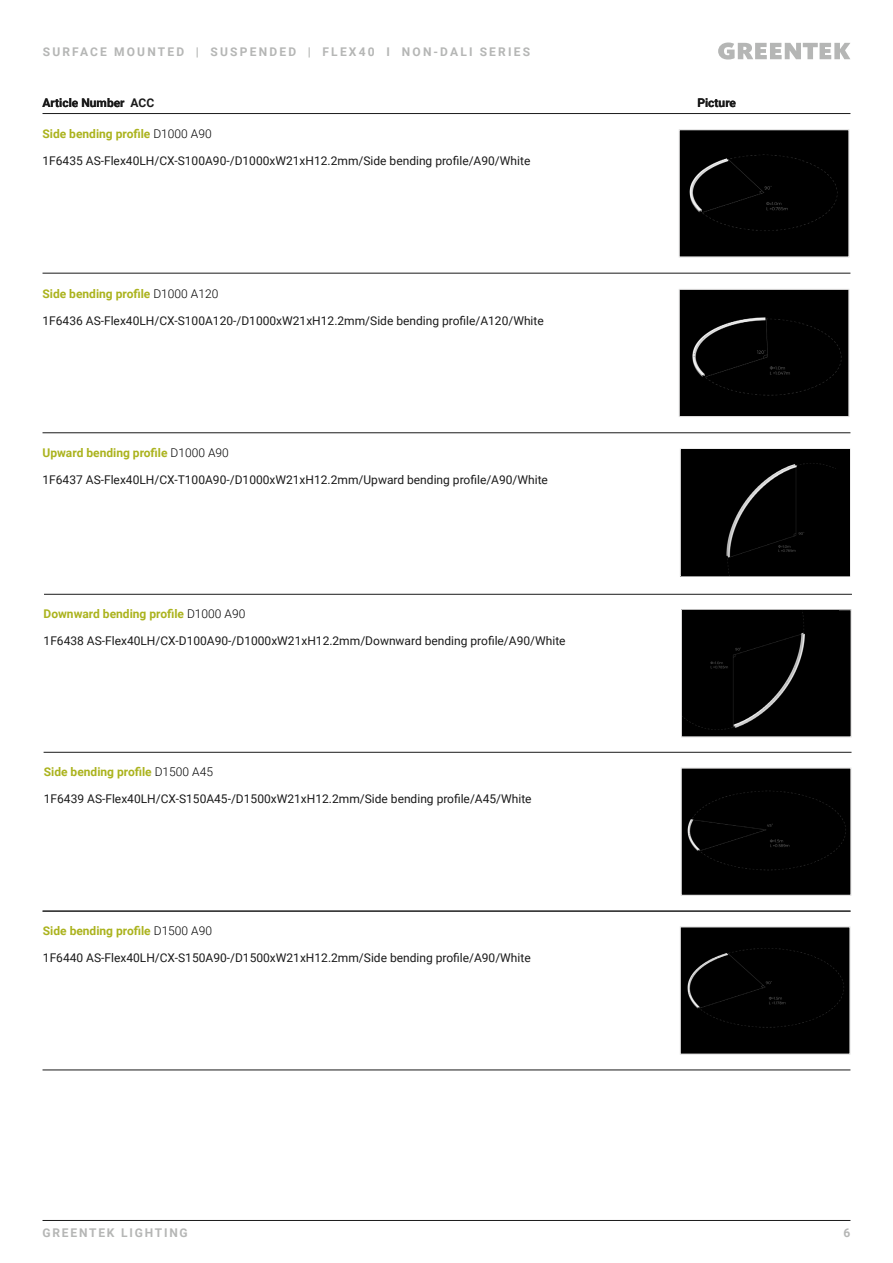
<style>
.page{position:relative;width:893px;height:1263px;background:#fff}
.page>*{position:absolute;margin:0;border:0;box-sizing:border-box;transform-origin:0 0}
.t1{font:12px "Roboto";color:#1a1a1a}
.t2{font:700 12px "Roboto";color:#abb31e}
.t3{font:700 12px "Roboto";letter-spacing:.185em;color:#b5b6b5}
.t4{font:700 12px "Roboto";color:#1a1a1a}
.t5{font:700 12px "Roboto";letter-spacing:.15em;color:#b5b6b5}
.s1{font-weight:300;color:#000}
</style>
<div class="page">
<svg style="left:718px;top:43px;width:132px;height:17px"></svg>
<hr style="left:43px;top:1220px;width:807px;height:1px;background:#1a1a1a">
<div style="left:680px;top:448px;width:170px;height:129px;border:1px solid #dedddd"></div>
<div style="left:681px;top:449px;width:168px;height:127px;background:#000"></div>
<img style="left:726px;top:463px;width:108px;height:113px">
<div style="left:681px;top:291px;width:166px;height:124px;background:#000"></div>
<div style="left:681px;top:131px;width:166px;height:124px;background:#000"></div>
<div style="left:679px;top:289px;width:170px;height:128px;border:1px solid #dedddd"></div>
<div style="left:679px;top:129px;width:170px;height:128px;border:1px solid #dedddd"></div>
<hr style="left:43px;top:113px;width:807px;height:1px;background:#1a1a1a">
<hr style="left:43px;top:273px;width:807px;height:1px;background:#1a1a1a">
<hr style="left:43px;top:432px;width:807px;height:1px;background:#1a1a1a">
<div style="left:683px;top:769px;width:166px;height:125px;background:#000"></div>
<div style="left:681px;top:767px;width:170px;height:129px;border:1px solid #dedddd"></div>
<div style="left:681px;top:610px;width:170px;height:127px;background:#000"></div>
<div style="left:681px;top:609px;width:171px;height:128px;border:1px solid #dedddd"></div>
<img style="left:683px;top:610px;width:156px;height:120px">
<hr style="left:44px;top:752px;width:807px;height:1px;background:#1a1a1a">
<hr style="left:44px;top:594px;width:808px;height:1px;background:#1a1a1a">
<div style="left:682px;top:928px;width:166px;height:125px;background:#000"></div>
<div style="left:680px;top:926px;width:170px;height:129px;border:1px solid #dedddd"></div>
<hr style="left:43px;top:911px;width:808px;height:1px;background:#1a1a1a">
<hr style="left:43px;top:1069px;width:807px;height:1px;background:#1a1a1a">
<p class="t3" style="left:43px;top:43px;width:489px">SURFACE MOUNTED | SUSPENDED | FLEX40 I NON-DALI SERIES</p>
<p class="t4" style="left:43px;top:94px;width:113px">Article Number ACC</p>
<p class="t4" style="left:697px;top:94px;width:40px">Picture</p>
<p class="t2" style="left:43px;top:126px;width:171px">Side bending profile <span class="s1">D1000 A90</span></p>
<p class="t1" style="left:43px;top:153px;width:489px">1F6435 AS-Flex40LH/CX-S100A90-/D1000xW21xH12.2mm/Side bending profile/A90/White</p>
<p class="t2" style="left:43px;top:285px;width:177px">Side bending profile <span class="s1">D1000 A120</span></p>
<p class="t1" style="left:43px;top:312px;width:503px">1F6436 AS-Flex40LH/CX-S100A120-/D1000xW21xH12.2mm/Side bending profile/A120/White</p>
<p class="t2" style="left:43px;top:445px;width:188px">Upward bending profile <span class="s1">D1000 A90</span></p>
<p class="t1" style="left:43px;top:472px;width:507px">1F6437 AS-Flex40LH/CX-T100A90-/D1000xW21xH12.2mm/Upward bending profile/A90/White</p>
<p class="t2" style="left:44px;top:605px;width:203px">Downward bending profile <span class="s1">D1000 A90</span></p>
<p class="t1" style="left:44px;top:632px;width:523px">1F6438 AS-Flex40LH/CX-D100A90-/D1000xW21xH12.2mm/Downward bending profile/A90/White</p>
<p class="t2" style="left:44px;top:763px;width:171px">Side bending profile <span class="s1">D1500 A45</span></p>
<p class="t1" style="left:44px;top:790px;width:489px">1F6439 AS-Flex40LH/CX-S150A45-/D1500xW21xH12.2mm/Side bending profile/A45/White</p>
<p class="t2" style="left:43px;top:922px;width:171px">Side bending profile <span class="s1">D1500 A90</span></p>
<p class="t1" style="left:43px;top:949px;width:489px">1F6440 AS-Flex40LH/CX-S150A90-/D1500xW21xH12.2mm/Side bending profile/A90/White</p>
<p class="t5" style="left:43px;top:1224px;width:147px">GREENTEK LIGHTING</p>
<p class="t3" style="left:844px;top:1224px;width:8px">6</p>
</div>
